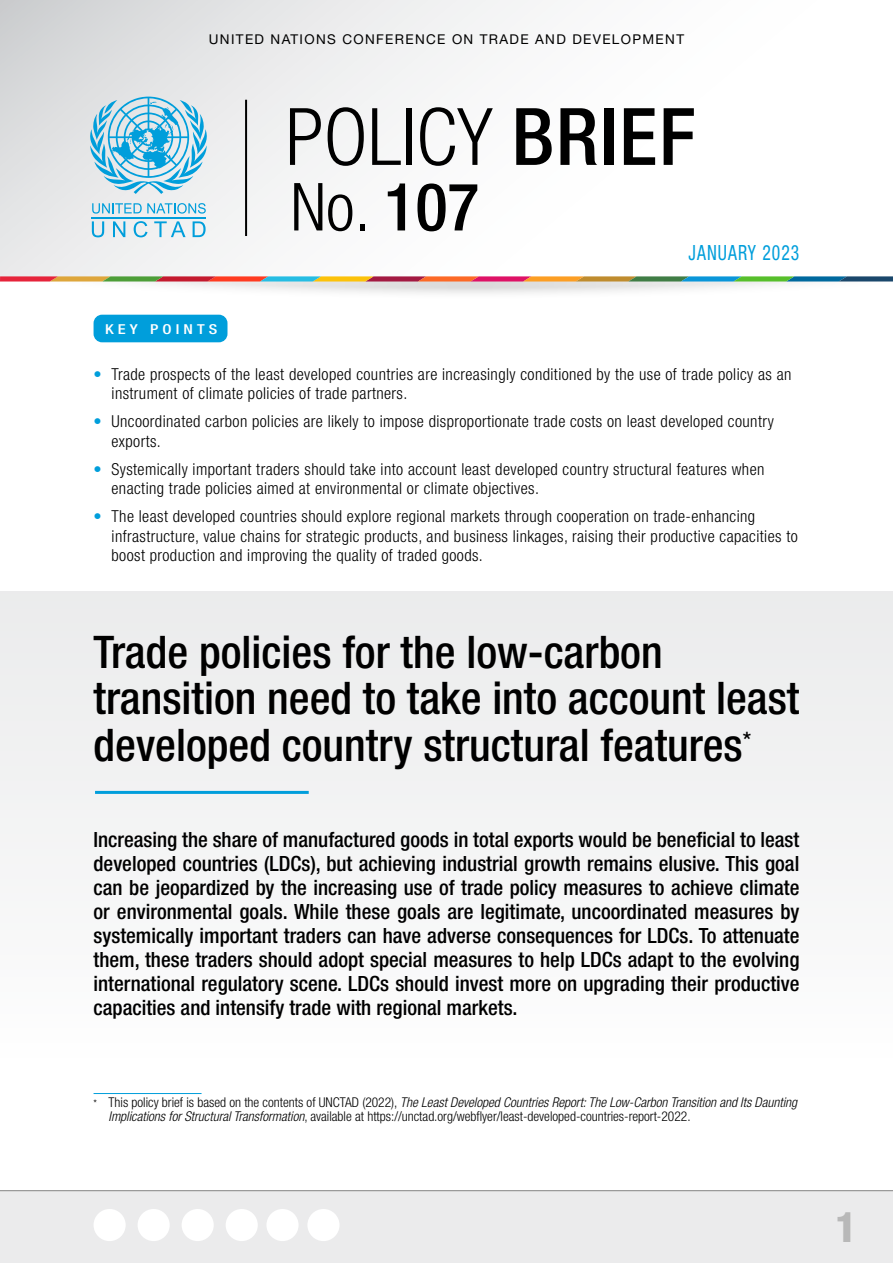
<style>
.page{position:relative;width:893px;height:1263px;background:#fff}
.page>*{position:absolute;margin:0;border:0;box-sizing:border-box;transform-origin:0 0}
.t1{font:300 condensed 79.35px "Helvetica Neue LT Std";color:#000}
.t2{font:300 condensed 66.3px "Helvetica Neue LT Std";color:#000}
.t3{font:500 condensed 45px/46.5px "Helvetica Neue LT Std";color:#000}
.t4{font:800 condensed 42px "Helvetica Neue LT Std";color:#b8b8b8}
.t5{font:500 condensed 21px/24px "Helvetica Neue LT Std";color:#000;text-align:justify}
.t6{font:condensed 21px "Helvetica Neue LT Std";letter-spacing:.06em;color:#009edb;scale:.84 1}
.t7{font:300 condensed 16.5px/19.5px "Helvetica Neue LT Std";letter-spacing:.025em;color:#000}
.t8{font:500 condensed 13.65px "Helvetica Neue LT Std";letter-spacing:.25em;color:#fff;scale:1.2 1}
.t9{font:300 condensed 13.5px/13.5px "Helvetica Neue LT Std";color:#000}
.t10{font:13.5px "Helvetica Neue LT Std";letter-spacing:.1em;color:#000}
.s1{font-weight:500}
.s2{color:#009edb}
.s3{font-size:10.5px}
.s4{font-style:italic}
</style>
<div class="page">
<div style="left:0;top:591px;width:893px;height:472px;background:#f3f4f4"></div>
<svg style="left:0;top:281px;width:893px;height:13px"></svg>
<div style="left:0;top:0;width:893px;height:279px;background:linear-gradient(to right,#e1e2e4,#fff)"></div>
<div style="left:0;top:1191px;width:893px;height:72px;background:#ebebec"></div>
<div style="left:307px;top:1209px;width:33px;height:32px;background:#fff;border-radius:50%"></div>
<div style="left:266px;top:1209px;width:33px;height:32px;background:#fff;border-radius:50%"></div>
<div style="left:226px;top:1209px;width:32px;height:32px;background:#fff;border-radius:50%"></div>
<div style="left:182px;top:1209px;width:32px;height:32px;background:#fff;border-radius:50%"></div>
<div style="left:138px;top:1209px;width:32px;height:32px;background:#fff;border-radius:50%"></div>
<div style="left:94px;top:1209px;width:32px;height:32px;background:#fff;border-radius:50%"></div>
<div style="left:94px;top:315px;width:133px;height:27px;background:#009edb;border-radius:9px"></div>
<hr style="left:245px;top:100px;width:2px;height:136px;background:#000">
<svg style="left:92px;top:221px;width:12px;height:16px"></svg>
<svg style="left:113px;top:221px;width:12px;height:16px"></svg>
<svg style="left:134px;top:221px;width:14px;height:16px"></svg>
<svg style="left:154px;top:221px;width:32px;height:16px"></svg>
<svg style="left:193px;top:221px;width:13px;height:16px"></svg>
<hr style="left:91px;top:217px;width:115px;height:1px;background:#009edb">
<svg style="left:92px;top:203px;width:114px;height:11px"></svg>
<svg style="left:90px;top:97px;width:117px;height:97px;background:#94cde4"></svg>
<hr style="left:0;top:1190px;width:893px;height:1px;background:#868686">
<svg style="left:0;top:276px;width:893px;height:5px;background:#9e7c5f"></svg>
<hr style="left:95px;top:791px;width:214px;height:3px;background:#009edb">
<hr style="left:94px;top:1093px;width:108px;height:1px;background:#009edb">
<p class="t10" style="left:209px;top:31px;width:477px">UNITED NATIONS CONFERENCE ON TRADE AND DEVELOPMENT</p>
<h1 class="t1" style="left:286px;top:91px;width:412px">POLICY <span class="s1">BRIEF</span></h1>
<p class="t8" style="left:105px;top:321px;width:95px">KEY POINTS</p>
<h2 class="t2" style="left:290px;top:169px;width:190px">No. <span class="s1">107</span></h2>
<p class="t6" style="left:689px;top:240px;width:133px">JANUARY 2023</p>
<p class="t7" style="left:112px;top:364px;width:681px;text-indent:-18px"><span class="s2">•</span> Trade prospects of the least developed countries are increasingly conditioned by the use of trade policy as an instrument of climate policies of trade partners.</p>
<p class="t7" style="left:112px;top:411px;width:664px;text-indent:-18px"><span class="s2">•</span> Uncoordinated carbon policies are likely to impose disproportionate trade costs on least developed country exports.</p>
<p class="t7" style="left:112px;top:459px;width:654px;text-indent:-18px"><span class="s2">•</span> Systemically important traders should take into account least developed country structural features when enacting trade policies aimed at environmental or climate objectives.</p>
<p class="t7" style="left:112px;top:506px;width:688px;text-indent:-18px"><span class="s2">•</span> The least developed countries should explore regional markets through cooperation on trade-enhancing infrastructure, value chains for strategic products, and business linkages, raising their productive capacities to boost production and improving the quality of traded goods.</p>
<h3 class="t3" style="left:94px;top:628px;width:707px">Trade policies for the low-carbon transition need to take into account least developed country structural features<sup>*</sup></h3>
<p class="t5" style="left:94px;top:828px;width:707px">Increasing the share of manufactured goods in total exports would be beneficial to least developed countries (LDCs), but achieving industrial growth remains elusive. This goal can be jeopardized by the increasing use of trade policy measures to achieve climate or environmental goals. While these goals are legitimate, uncoordinated measures by systemically important traders can have adverse consequences for LDCs. To attenuate them, these traders should adopt special measures to help LDCs adapt to the evolving international regulatory scene. LDCs should invest more on upgrading their productive capacities and intensify trade with regional markets.</p>
<p class="t9" style="left:109px;top:1095px;width:690px;text-indent:-15px"><span class="s3">*</span> This policy brief is based on the contents of UNCTAD (2022), <span class="s4">The Least Developed Countries Report: The Low-Carbon Transition and Its Daunting<br>Implications for Structural Transformation</span>, available at https://unctad.org/webflyer/least-developed-countries-report-2022.</p>
<h3 class="t4" style="left:835px;top:1201px;width:23px">1</h3>
</div>
